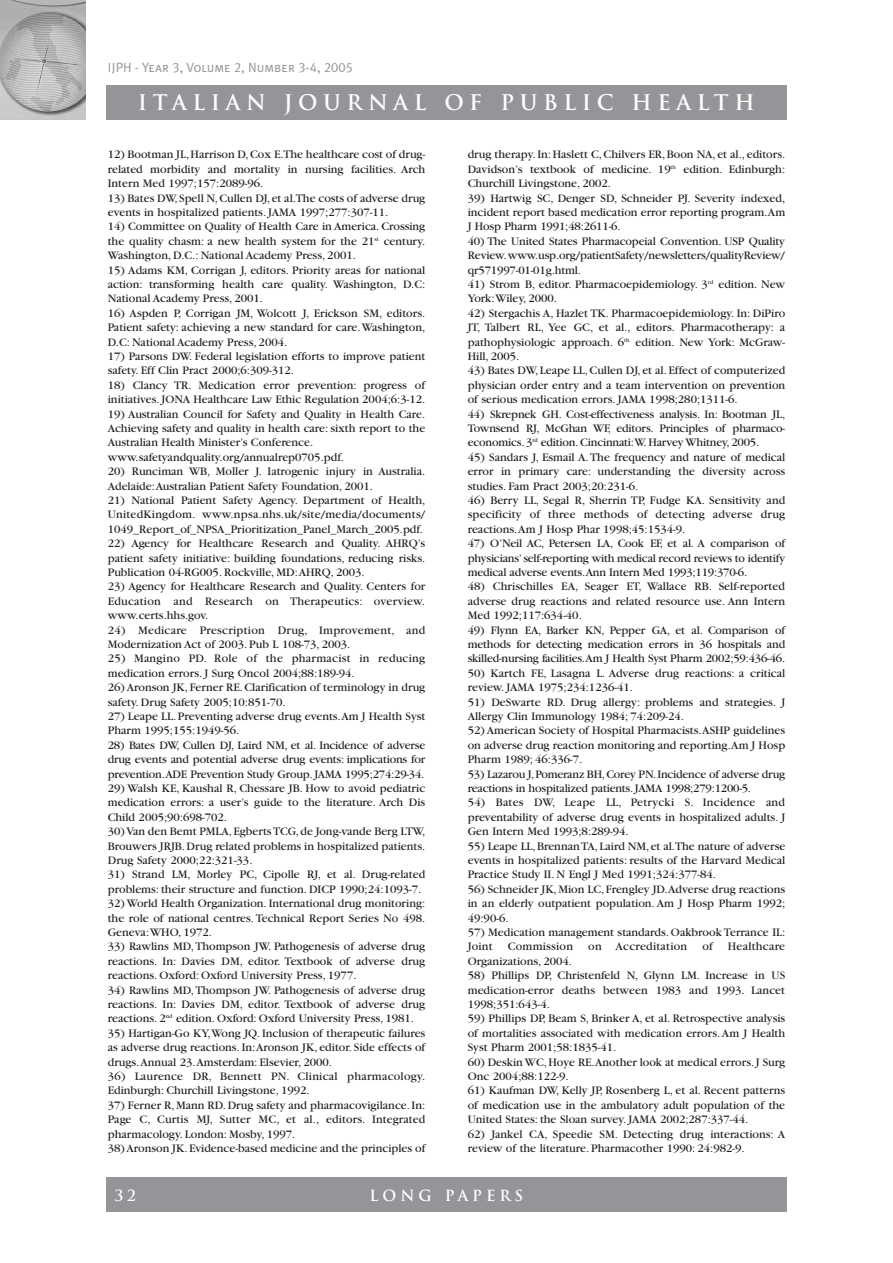
<style>
.page{position:relative;width:893px;height:1263px;background:#fff}
.page>*{position:absolute;margin:0;border:0;box-sizing:border-box;transform-origin:0 0}
.t1{font:700 21px "Trajan";letter-spacing:.265em;color:#fff}
.t2{font:700 15px "Trajan";letter-spacing:.26em;color:#fff}
.t3{font:13.5px "Meta Plus Normal Caps";color:#939598}
.t4{font:12px/14.4px "Garamond";color:#231f20;text-align:justify}
.t5{font:12px/14.4px "Garamond";letter-spacing:.02em;color:#231f20}
</style>
<div class="page">
<div style="left:106px;top:85px;width:681px;height:34px;background:#939598"></div>
<img style="left:0;top:0;width:85px;height:119px">
<div style="left:106px;top:1178px;width:681px;height:34px;background:#939598"></div>
<p class="t3" style="left:108px;top:59px;width:247px">IJPH - Year 3, Volume 2, Number 3-4, 2005</p>
<h1 class="t1" style="left:138px;top:90px;width:618px">ITALIAN JOURNAL OF PUBLIC HEALTH</h1>
<p class="t4" style="left:108px;top:148px;width:319px">12) Bootman JL,Harrison D,Cox E.The healthcare cost of drug&shy;related morbidity and mortality in nursing facilities. Arch Intern Med 1997;157:2089-96.</p>
<p class="t4" style="left:108px;top:192px;width:319px">13) Bates DW,Spell N,Cullen DJ,et al.The costs of adverse drug events in hospitalized patients. JAMA 1997;277:307-11.</p>
<p class="t4" style="left:108px;top:220px;width:319px">14) Committee on Quality of Health Care in America. Crossing the quality chasm: a new health system for the 21<sup>st</sup> century.<br>Washington, D.C.: National Academy Press, 2001.</p>
<p class="t4" style="left:108px;top:264px;width:319px">15) Adams KM, Corrigan J, editors. Priority areas for national action: transforming health care quality. Washington, D.C:<br>National Academy Press, 2001.</p>
<p class="t4" style="left:108px;top:307px;width:319px">16) Aspden P, Corrigan JM, Wolcott J, Erickson SM, editors.<br>Patient safety: achieving a new standard for care.Washington, D.C: National Academy Press, 2004.</p>
<p class="t4" style="left:108px;top:350px;width:319px">17) Parsons DW. Federal legislation efforts to improve patient safety. Eff Clin Pract 2000;6:309-312.</p>
<p class="t4" style="left:108px;top:379px;width:319px">18) Clancy TR. Medication error prevention: progress of initiatives. JONA Healthcare Law Ethic Regulation 2004;6:3-12.</p>
<p class="t4" style="left:108px;top:408px;width:319px;text-align:left">19) Australian Council for Safety and Quality in Health Care.<br>Achieving safety and quality in health care: sixth report to the Australian Health Minister’s Conference. www.safetyandquality.org/annualrep0705.pdf.</p>
<p class="t4" style="left:108px;top:465px;width:319px">20) Runciman WB, Moller J. Iatrogenic injury in Australia.<br>Adelaide:Australian Patient Safety Foundation, 2001.</p>
<p class="t4" style="left:108px;top:494px;width:319px">21) National Patient Safety Agency. Department of Health, UnitedKingdom. www.npsa.nhs.uk/site/media/documents/ 1049_Report_of_NPSA_Prioritization_Panel_March_2005.pdf.</p>
<p class="t4" style="left:108px;top:537px;width:319px">22) Agency for Healthcare Research and Quality. AHRQ’s patient safety initiative: building foundations, reducing risks.<br>Publication 04-RG005. Rockville, MD:AHRQ, 2003.</p>
<p class="t4" style="left:108px;top:580px;width:319px">23) Agency for Healthcare Research and Quality. Centers for Education and Research on Therapeutics: overview. www.certs.hhs.gov.</p>
<p class="t4" style="left:108px;top:624px;width:319px">24) Medicare Prescription Drug, Improvement, and<br>Modernization Act of 2003. Pub L 108-73, 2003.</p>
<p class="t5" style="left:108px;top:652px;width:319px">25) Mangino PD. Role of the pharmacist in reducing medication errors. J Surg Oncol 2004;88:189-94.</p>
<p class="t4" style="left:108px;top:681px;width:319px">26) Aronson JK, Ferner RE. Clarification of terminology in drug safety. Drug Safety 2005;10:851-70.</p>
<p class="t4" style="left:108px;top:710px;width:319px">27) Leape LL. Preventing adverse drug events.Am J Health Syst<br>Pharm 1995;155:1949-56.</p>
<p class="t4" style="left:108px;top:739px;width:319px">28) Bates DW, Cullen DJ, Laird NM, et al. Incidence of adverse drug events and potential adverse drug events: implications for prevention.ADE Prevention Study Group. JAMA 1995;274:29-34.</p>
<p class="t4" style="left:108px;top:782px;width:319px">29) Walsh KE, Kaushal R, Chessare JB. How to avoid pediatric medication errors: a user’s guide to the literature. Arch Dis Child 2005;90:698-702.</p>
<p class="t4" style="left:108px;top:825px;width:319px">30) Van den Bemt PMLA,Egberts TCG,de Jong-vande Berg LTW, Brouwers JRJB.Drug related problems in hospitalized patients.<br>Drug Safety 2000;22:321-33.</p>
<p class="t4" style="left:108px;top:868px;width:319px">31) Strand LM, Morley PC, Cipolle RJ, et al. Drug-related problems: their structure and function. DICP 1990;24:1093-7.</p>
<p class="t4" style="left:108px;top:897px;width:319px">32) World Health Organization. International drug monitoring: the role of national centres. Technical Report Series No 498.<br>Geneva:WHO, 1972.</p>
<p class="t4" style="left:108px;top:940px;width:319px">33) Rawlins MD,Thompson JW. Pathogenesis of adverse drug reactions. In: Davies DM, editor. Textbook of adverse drug reactions. Oxford: Oxford University Press, 1977.</p>
<p class="t4" style="left:108px;top:984px;width:319px">34) Rawlins MD,Thompson JW. Pathogenesis of adverse drug reactions. In: Davies DM, editor. Textbook of adverse drug reactions. 2<sup>nd</sup> edition. Oxford: Oxford University Press, 1981.</p>
<p class="t4" style="left:108px;top:1027px;width:319px">35) Hartigan-Go KY,Wong JQ. Inclusion of therapeutic failures as adverse drug reactions. In:Aronson JK, editor. Side effects of drugs.Annual 23.Amsterdam: Elsevier, 2000.</p>
<p class="t5" style="left:108px;top:1070px;width:319px">36) Laurence DR, Bennett PN. Clinical pharmacology.<br>Edinburgh: Churchill Livingstone, 1992.</p>
<p class="t4" style="left:108px;top:1099px;width:319px">37) Ferner R,Mann RD.Drug safety and pharmacovigilance.In:<br>Page C, Curtis MJ, Sutter MC, et al., editors. Integrated pharmacology. London: Mosby, 1997.</p>
<p class="t4" style="left:108px;top:1142px;width:319px">38) Aronson JK.Evidence-based medicine and the principles of</p>
<p class="t4" style="left:468px;top:148px;width:319px">drug therapy. In: Haslett C, Chilvers ER, Boon NA, et al., editors.<br>Davidson’s textbook of medicine. 19<sup>th</sup> edition. Edinburgh:<br>Churchill Livingstone, 2002.</p>
<p class="t4" style="left:468px;top:192px;width:319px">39) Hartwig SC, Denger SD, Schneider PJ. Severity indexed, incident report based medication error reporting program.Am J Hosp Pharm 1991;48:2611-6.</p>
<p class="t4" style="left:468px;top:235px;width:319px">40) The United States Pharmacopeial Convention. USP Quality Review.www.usp.org/patientSafety/newsletters/qualityReview/ qr571997-01-01g.html.</p>
<p class="t4" style="left:468px;top:278px;width:319px">41) Strom B, editor. Pharmacoepidemiology. 3<sup>rd</sup> edition. New<br>York:Wiley, 2000.</p>
<p class="t4" style="left:468px;top:307px;width:319px">42) Stergachis A, Hazlet TK. Pharmacoepidemiology. In: DiPiro JT, Talbert RL, Yee GC, et al., editors. Pharmacotherapy: a pathophysiologic approach. 6<sup>th</sup> edition. New York: McGraw-Hill, 2005.</p>
<p class="t4" style="left:468px;top:364px;width:319px">43) Bates DW, Leape LL, Cullen DJ, et al. Effect of computerized physician order entry and a team intervention on prevention of serious medication errors. JAMA 1998;280;1311-6.</p>
<p class="t4" style="left:468px;top:408px;width:319px">44) Skrepnek GH. Cost-effectiveness analysis. In: Bootman JL, Townsend RJ, McGhan WF, editors. Principles of pharmaco&shy;economics. 3<sup>rd</sup> edition. Cincinnati:W. Harvey Whitney, 2005.</p>
<p class="t4" style="left:468px;top:451px;width:319px">45) Sandars J, Esmail A. The frequency and nature of medical error in primary care: understanding the diversity across studies. Fam Pract 2003;20:231-6.</p>
<p class="t4" style="left:468px;top:494px;width:319px">46) Berry LL, Segal R, Sherrin TP, Fudge KA. Sensitivity and specificity of three methods of detecting adverse drug reactions.Am J Hosp Phar 1998;45:1534-9.</p>
<p class="t4" style="left:468px;top:537px;width:319px">47) O’Neil AC, Petersen LA, Cook EF, et al. A comparison of physicians’self-reporting with medical record reviews to identify medical adverse events.Ann Intern Med 1993;119:370-6.</p>
<p class="t4" style="left:468px;top:580px;width:319px">48) Chrischilles EA, Seager ET, Wallace RB. Self-reported adverse drug reactions and related resource use. Ann Intern Med 1992;117:634-40.</p>
<p class="t4" style="left:468px;top:624px;width:319px">49) Flynn EA, Barker KN, Pepper GA, et al. Comparison of methods for detecting medication errors in 36 hospitals and skilled-nursing facilities.Am J Health Syst Pharm 2002;59:436-46.</p>
<p class="t4" style="left:468px;top:667px;width:319px">50) Kartch FE, Lasagna L. Adverse drug reactions: a critical review. JAMA 1975;234:1236-41.</p>
<p class="t4" style="left:468px;top:696px;width:319px">51) DeSwarte RD. Drug allergy: problems and strategies. J<br>Allergy Clin Immunology 1984; 74:209-24.</p>
<p class="t4" style="left:468px;top:724px;width:319px">52) American Society of Hospital Pharmacists.ASHP guidelines on adverse drug reaction monitoring and reporting.Am J Hosp Pharm 1989; 46:336-7.</p>
<p class="t4" style="left:468px;top:768px;width:319px">53) Lazarou J,Pomeranz BH,Corey PN.Incidence of adverse drug reactions in hospitalized patients. JAMA 1998;279:1200-5.</p>
<p class="t4" style="left:468px;top:796px;width:319px">54) Bates DW, Leape LL, Petrycki S. Incidence and preventability of adverse drug events in hospitalized adults. J Gen Intern Med 1993;8:289-94.</p>
<p class="t4" style="left:468px;top:840px;width:319px">55) Leape LL,Brennan TA,Laird NM,et al.The nature of adverse events in hospitalized patients: results of the Harvard Medical Practice Study II. N Engl J Med 1991;324:377-84.</p>
<p class="t4" style="left:468px;top:883px;width:319px">56) Schneider JK,Mion LC,Frengley JD.Adverse drug reactions in an elderly outpatient population. Am J Hosp Pharm 1992; 49:90-6.</p>
<p class="t4" style="left:468px;top:926px;width:319px">57) Medication management standards. Oakbrook Terrance IL:<br>Joint</p>
<p class="t5" style="left:508px;top:940px;width:67px">Commission</p>
<p class="t5" style="left:588px;top:940px;width:101px">on Accreditation</p>
<p class="t4" style="left:702px;top:940px;width:12px">of</p>
<p class="t5" style="left:728px;top:940px;width:59px">Healthcare</p>
<p class="t4" style="left:468px;top:955px;width:106px">Organizations, 2004.</p>
<p class="t4" style="left:468px;top:969px;width:319px">58) Phillips DP, Christenfeld N, Glynn LM. Increase in US medication-error deaths between 1983 and 1993. Lancet 1998;351:643-4.</p>
<p class="t4" style="left:468px;top:1012px;width:319px">59) Phillips DP, Beam S, Brinker A, et al. Retrospective analysis of mortalities associated with medication errors. Am J Health Syst Pharm 2001;58:1835-41.</p>
<p class="t4" style="left:468px;top:1056px;width:319px">60) Deskin WC,Hoye RE.Another look at medical errors.J Surg<br>Onc 2004;88:122-9.</p>
<p class="t4" style="left:468px;top:1084px;width:319px">61) Kaufman DW, Kelly JP, Rosenberg L, et al. Recent patterns of medication use in the ambulatory adult population of the United States: the Sloan survey. JAMA 2002;287:337-44.</p>
<p class="t4" style="left:468px;top:1128px;width:319px">62) Jankel CA, Speedie SM. Detecting drug interactions: A review of the literature. Pharmacother 1990: 24:982-9.</p>
<p class="t2" style="left:115px;top:1186px;width:23px">3 2</p>
<p class="t2" style="left:370px;top:1186px;width:155px">LONG PAPERS</p>
</div>
